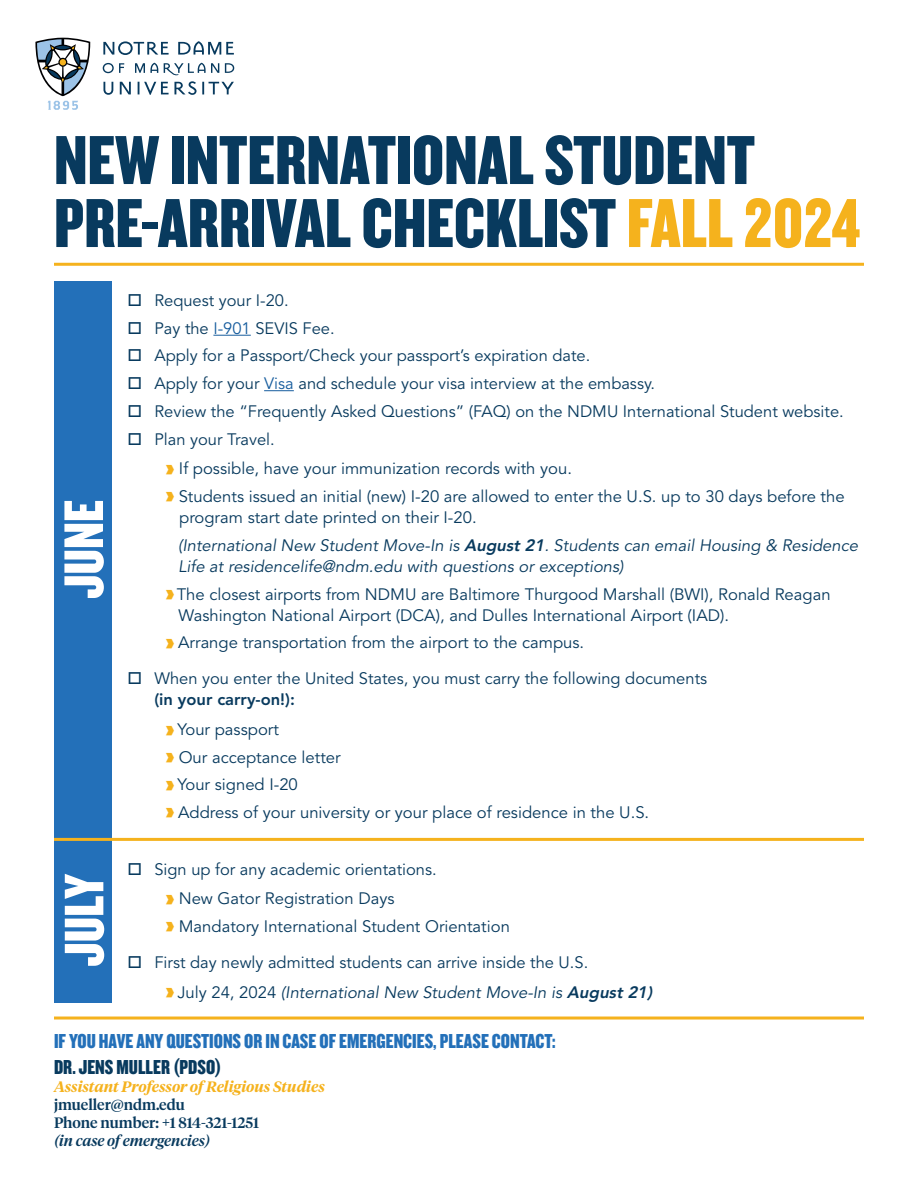
<style>
.page{position:relative;width:918px;height:1188px;background:#fff}
.page>*{position:absolute;margin:0;border:0;box-sizing:border-box;transform-origin:0 0}
.t1{font:72px/63px "Knockout HTF69 Full Liteweight";color:#083a5e}
.t2{font:57.9px "Knockout HTF69 Full Liteweight";color:#fff}
.t3{font:21px "Knockout HTF69 Full Liteweight";color:#2370b9}
.t4{font:21px "Knockout HTF69 Full Liteweight";color:#083a5e}
.t5{font:16.5px/27.6px "Avenir LT Std";color:#083a5e}
.t6{font:italic 16.5px/28.5px "Avenir LT Std";color:#083a5e}
.t7{font:500 15px/18px "Tiempos Headline";color:#083a5e}
.t8{font:italic 600 15px "Tiempos Headline";color:#f5b21d}
.t9{font:italic 500 15px "Tiempos Headline";color:#083a5e}
.s1{color:#f5b21d}
.s2{color:#175d9e}
.s3{font-family:"Brothers OT";font-weight:700;font-size:10.5px;color:#f5b21d}
.s4{font-style:normal}
.s5{font-weight:800}
.s6{font-style:italic}
.s7{font-family:"Brothers OT";font-weight:700;font-style:normal;font-size:10.5px;color:#f5b21d}
</style>
<div class="page">
<svg style="left:103px;top:63px;width:131px;height:32px"></svg>
<svg style="left:103px;top:41px;width:66px;height:14px"></svg>
<svg style="left:178px;top:41px;width:56px;height:14px"></svg>
<svg style="left:35px;top:38px;width:55px;height:72px"></svg>
<div style="left:54px;top:281px;width:58px;height:721px;background:#2370b9"></div>
<hr style="left:54px;top:263px;width:810px;height:3px;background:#f5b21d">
<hr style="left:213px;top:335px;width:38px;height:1px;background:#175d9e">
<hr style="left:264px;top:390px;width:30px;height:1px;background:#175d9e">
<hr style="left:54px;top:838px;width:810px;height:3px;background:#f5b21d">
<hr style="left:54px;top:1017px;width:810px;height:3px;background:#f5b21d">
<h1 class="t1" style="left:54px;top:130px;width:808px">NEW INTERNATIONAL STUDENT<br>PRE-ARRIVAL CHECKLIST<span class="s1">FALL 2024</span></h1>
<h2 class="t2" style="left:54px;top:599px;width:100px;rotate:-90deg">JUNE</h2>
<h2 class="t2" style="left:54px;top:966px;width:94px;rotate:-90deg">JULY</h2>
<p class="t5" style="left:127px;top:287px;width:163px">□ Request your I-20.</p>
<p class="t5" style="left:127px;top:315px;width:209px">□ Pay the <span class="s2">I-901</span> SEVIS Fee.</p>
<p class="t5" style="left:127px;top:342px;width:464px">□ Apply for a Passport/Check your passport’s expiration date.</p>
<p class="t5" style="left:127px;top:370px;width:529px">□ Apply for your <span class="s2">Visa</span> and schedule your visa interview at the embassy.</p>
<p class="t5" style="left:127px;top:398px;width:718px">□ Review the “Frequently Asked Questions” (FAQ) on the NDMU International Student website.</p>
<p class="t5" style="left:127px;top:426px;width:149px">□ Plan your Travel.</p>
<p class="t5" style="left:167px;top:455px;width:679px"><span class="s3">ĩ</span> If possible, have your immunization records with you.<br><span class="s3">ĩ</span> Students issued an initial (new) I-20 are allowed to enter the U.S. up to 30 days before the</p>
<p class="t6" style="left:178px;top:503px;width:681px"><span class="s4">program start date printed on their I-20.<br></span>(International New Student Move-In is <span class="s5">August 21</span>. Students can email Housing &amp; Residence</p>
<p class="t5" style="left:167px;top:553px;width:665px;text-indent:11px"><span class="s6">Life at residencelife@ndm.edu with questions or exceptions)<br></span><span class="s3">ĩ</span> The closest airports from NDMU are Baltimore Thurgood Marshall (BWI), Ronald Reagan</p>
<p class="t5" style="left:167px;top:602px;width:564px;text-indent:12px">Washington National Airport (DCA), and Dulles International Airport (IAD). <span class="s3">ĩ</span> Arrange transportation from the airport to the campus.</p>
<p class="t5" style="left:154px;top:668px;width:554px;line-height:21px;text-indent:-27px">□ When you enter the United States, you must carry the following documents <span class="s5">(in your carry-on!):</span></p>
<p class="t5" style="left:167px;top:716px;width:484px"><span class="s3">ĩ</span> Your passport<br><span class="s3">ĩ</span> Our acceptance letter<br><span class="s3">ĩ</span> Your signed I-20<br><span class="s3">ĩ</span> Address of your university or your place of residence in the U.S.</p>
<p class="t5" style="left:127px;top:856px;width:311px">□ Sign up for any academic orientations.</p>
<p class="t5" style="left:167px;top:885px;width:344px"><span class="s3">ĩ</span> New Gator Registration Days<br><span class="s3">ĩ</span> Mandatory International Student Orientation</p>
<p class="t5" style="left:127px;top:949px;width:462px">□ First day newly admitted students can arrive inside the U.S.</p>
<p class="t6" style="left:167px;top:978px;width:490px"><span class="s7">ĩ</span> <span class="s4">July 24, 2024</span> (International New Student Move-In is <span class="s5">August 21)</span></p>
<p class="t3" style="left:54px;top:1030px;width:503px">IF YOU HAVE ANY QUESTIONS OR IN CASE OF EMERGENCIES, PLEASE CONTACT:</p>
<p class="t4" style="left:54px;top:1056px;width:169px">DR. JENS MULLER (PDSO)</p>
<p class="t8" style="left:54px;top:1076px;width:272px">Assistant Professor of Religious Studies</p>
<p class="t7" style="left:54px;top:1095px;width:207px">jmueller@ndm.edu<br>Phone number: +1 814-321-1251</p>
<p class="t9" style="left:54px;top:1130px;width:158px">(in case of emergencies)</p>
</div>
